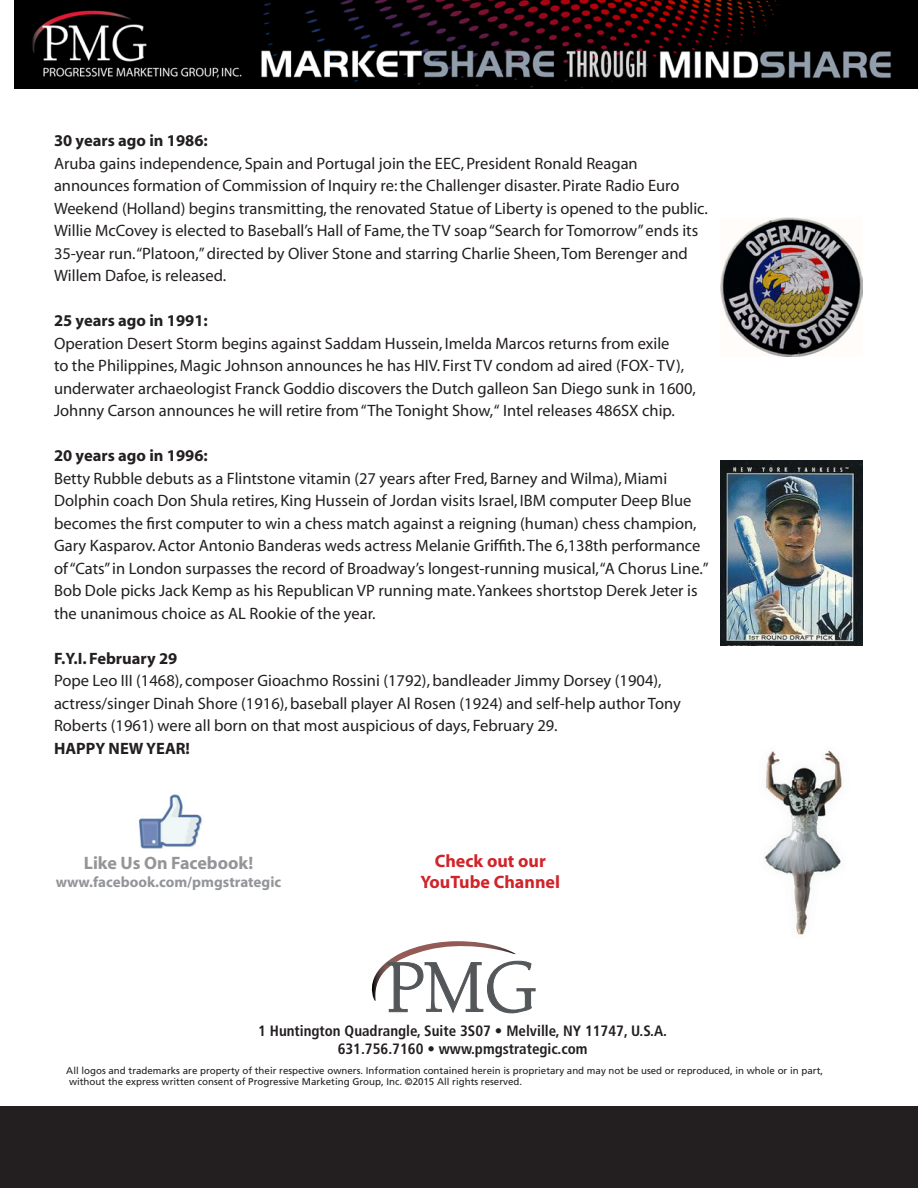
<style>
.page{position:relative;width:918px;height:1188px;background:#fff}
.page>*{position:absolute;margin:0;border:0;box-sizing:border-box;transform-origin:0 0}
.t1{font:700 18px "Myriad";color:#d1232a}
.t2{font:700 18px "Myriad";color:#939598}
.t3{font:16.5px/22.5px "Myriad";color:#231f20}
.t4{font:700 16.5px "Myriad";color:#231f20}
.t5{font:700 condensed 15px/18px "Frutiger";color:#231f20;text-align:center}
.t6{font:700 15px "Myriad";color:#939598}
.t7{font:9.75px/11.7px "Frutiger";color:#231f20}
</style>
<div class="page">
<img style="left:15px;top:0;width:903px;height:89px">
<div style="left:0;top:1107px;width:918px;height:81px;background:#231f20"></div>
<img style="left:764px;top:750px;width:78px;height:185px">
<img style="left:139px;top:794px;width:63px;height:55px">
<svg style="left:371px;top:941px;width:165px;height:72px"></svg>
<img style="left:721px;top:460px;width:141px;height:186px">
<img style="left:721px;top:218px;width:141px;height:139px">
<p class="t4" style="left:54px;top:132px;width:155px">30 years ago in 1986:</p>
<p class="t3" style="left:54px;top:153px;width:655px">Aruba gains independence, Spain and Portugal join the EEC, President Ronald Reagan announces formation of Commission of Inquiry re: the Challenger disaster. Pirate Radio Euro Weekend (Holland) begins transmitting, the renovated Statue of Liberty is opened to the public.<br>Willie McCovey is elected to Baseball’s Hall of Fame, the TV soap “Search for Tomorrow” ends its 35-year run.“Platoon,” directed by Oliver Stone and starring Charlie Sheen, Tom Berenger and Willem Dafoe, is released.</p>
<p class="t4" style="left:54px;top:312px;width:155px">25 years ago in 1991:</p>
<p class="t3" style="left:54px;top:333px;width:643px">Operation Desert Storm begins against Saddam Hussein, Imelda Marcos returns from exile<br>to the Philippines, Magic Johnson announces he has HIV. First TV condom ad aired (FOX- TV), underwater archaeologist Franck Goddio discovers the Dutch galleon San Diego sunk in 1600, Johnny Carson announces he will retire from “The Tonight Show, “ Intel releases 486SX chip.</p>
<p class="t4" style="left:54px;top:447px;width:155px">20 years ago in 1996:</p>
<p class="t3" style="left:54px;top:468px;width:656px">Betty Rubble debuts as a Flintstone vitamin (27 years after Fred, Barney and Wilma), Miami Dolphin coach Don Shula retires, King Hussein of Jordan visits Israel, IBM computer Deep Blue becomes the first computer to win a chess match against a reigning (human) chess champion, Gary Kasparov. Actor Antonio Banderas weds actress Melanie Griffith. The 6,138th performance of “Cats” in London surpasses the record of Broadway’s longest-running musical, “A Chorus Line.” Bob Dole picks Jack Kemp as his Republican VP running mate. Yankees shortstop Derek Jeter is the unanimous choice as AL Rookie of the year.</p>
<p class="t4" style="left:54px;top:650px;width:125px">F.Y.I. February 29</p>
<p class="t3" style="left:54px;top:670px;width:628px">Pope Leo III (1468), composer Gioachmo Rossini (1792), bandleader Jimmy Dorsey (1904), actress/singer Dinah Shore (1916), baseball player Al Rosen (1924) and self-help author Tony<br>Roberts (1961) were all born on that most auspicious of days, February 29.</p>
<p class="t4" style="left:54px;top:740px;width:138px">HAPPY NEW YEAR!</p>
<p class="t2" style="left:84px;top:854px;width:171px">Like Us On Facebook!</p>
<p class="t6" style="left:56px;top:874px;width:227px">www.facebook.com/pmgstrategic</p>
<p class="t1" style="left:435px;top:852px;width:113px">Check out our</p>
<p class="t1" style="left:421px;top:873px;width:141px">YouTube Channel</p>
<p class="t5" style="left:258px;top:1022px;width:410px">1 Huntington Quadrangle, Suite 3S07 • Melville, NY 11747, U.S.A.<br>631.756.7160 • www.pmgstrategic.com</p>
<p class="t7" style="left:66px;top:1064px;width:758px">All logos and trademarks are property of their respective owners. Information contained herein is proprietary and may not be used or reproduced, in whole or in part, without the express written consent of Progressive Marketing Group, Inc. ©2015 All rights reserved.</p>
</div>
